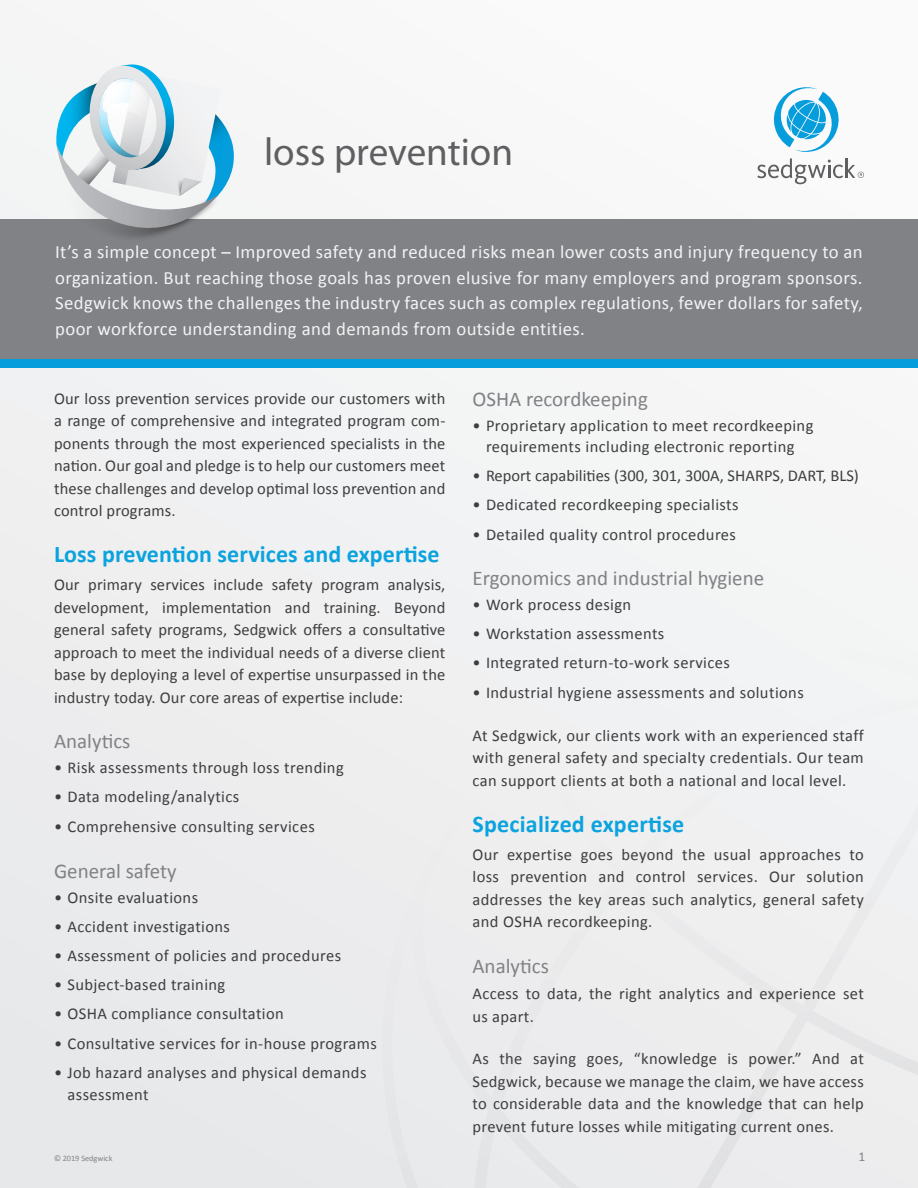
<style>
.page{position:relative;width:918px;height:1188px;background:#f0f1f2}
.page>*{position:absolute;margin:0;border:0;box-sizing:border-box;transform-origin:0 0}
.t1{font:39.15px "Kievit OT";color:#5f5f62}
.Body{font:700 24px "Calibri";letter-spacing:.005em;color:#0ba3de}
.Body-2{font:21px "Calibri";color:#808285}
.Sub_head{font:21px "Calibri";color:#808285}
.t2{font:18.75px/25.5px "Calibri";letter-spacing:.02em;color:#f2f3f4;text-align:justify}
.Body-3{font:16.5px/22.5px "Calibri";letter-spacing:.025em;color:#3e3e3f;text-align:justify}
.Body-4{font:16.5px "Calibri";color:#3e3e3f}
.t3{font:13.5px "Calibri";color:#808285}
.t4{font:8.25px "Calibri";color:#808285}
</style>
<div class="page">
<svg style="left:383px;top:991px;width:535px;height:197px"></svg>
<svg style="left:757px;top:87px;width:107px;height:97px"></svg>
<hr style="left:845px;top:158px;width:2px;height:20px;background:#5f5f62">
<div style="left:0;top:219px;width:918px;height:144px;background:#808285"></div>
<div style="left:0;top:359px;width:918px;height:9px;background:#069ddc"></div>
<svg style="left:56px;top:64px;width:178px;height:174px"></svg>
<p class="t1" style="left:264px;top:127px;width:251px">loss prevention</p>
<p class="t2" style="left:55px;top:239px;width:809px">It’s a simple concept – Improved safety and reduced risks mean lower costs and injury frequency to an organization. But reaching those goals has proven elusive for many employers and program sponsors.<br>Sedgwick knows the challenges the industry faces such as complex regulations, fewer dollars for safety, poor workforce understanding and demands from outside entities.</p>
<p class="Body-3" style="left:54px;top:387px;width:393px">Our loss prevention services provide our customers with a range of comprehensive and integrated program com&shy;ponents through the most experienced specialists in the nation. Our goal and pledge is to help our customers meet these challenges and develop optimal loss prevention and control programs.</p>
<p class="Body" style="left:54px;top:539px;width:387px">Loss prevention services and expertise</p>
<p class="Body-3" style="left:54px;top:573px;width:393px">Our primary services include safety program analysis, development, implementation and training. Beyond general safety programs, Sedgwick offers a consultative approach to meet the individual needs of a diverse client base by deploying a level of expertise unsurpassed in the industry today. Our core areas of expertise include:</p>
<p class="Sub_head" style="left:54px;top:728px;width:78px">Analytics</p>
<p class="Body-3" style="left:54px;top:756px;width:291px">• Risk assessments through loss trending</p>
<p class="Body-3" style="left:54px;top:786px;width:187px">• Data modeling/analytics</p>
<p class="Body-3" style="left:54px;top:815px;width:262px">• Comprehensive consulting services</p>
<p class="Body-2" style="left:54px;top:858px;width:124px">General safety</p>
<p class="Body-3" style="left:54px;top:886px;width:146px">• Onsite evaluations</p>
<p class="Body-3" style="left:54px;top:915px;width:178px">• Accident investigations</p>
<p class="Body-3" style="left:54px;top:944px;width:289px">• Assessment of policies and procedures</p>
<p class="Body-3" style="left:54px;top:973px;width:173px">• Subject-based training</p>
<p class="Body-3" style="left:54px;top:1002px;width:231px">• OSHA compliance consultation</p>
<p class="Body-3" style="left:54px;top:1032px;width:325px">• Consultative services for in-house programs</p>
<p class="Body-3" style="left:68px;top:1062px;width:300px;line-height:21.8px;text-indent:-14px">• Job hazard analyses and physical demands assessment</p>
<p class="Sub_head" style="left:472px;top:386px;width:177px">OSHA recordkeeping</p>
<p class="Body-3" style="left:472px;top:415px;width:343px;line-height:21px;text-align:center">• Proprietary application to meet recordkeeping requirements including electronic reporting</p>
<p class="Body-4" style="left:472px;top:465px;width:388px">• Report capabilities (300, 301, 300A, SHARPS, DART, BLS)</p>
<p class="Body-3" style="left:472px;top:493px;width:268px">• Dedicated recordkeeping specialists</p>
<p class="Body-3" style="left:472px;top:523px;width:265px">• Detailed quality control procedures</p>
<p class="Body-2" style="left:472px;top:565px;width:293px">Ergonomics and industrial hygiene</p>
<p class="Body-3" style="left:472px;top:594px;width:160px">• Work process design</p>
<p class="Body-3" style="left:472px;top:623px;width:193px">• Workstation assessments</p>
<p class="Body-3" style="left:472px;top:652px;width:259px">• Integrated return-to-work services</p>
<p class="Body-3" style="left:472px;top:682px;width:333px">• Industrial hygiene assessments and solutions</p>
<p class="Body-3" style="left:472px;top:724px;width:393px">At Sedgwick, our clients work with an experienced staff with general safety and specialty credentials. Our team can support clients at both a national and local level.</p>
<p class="Body" style="left:472px;top:808px;width:213px">Specialized expertise</p>
<p class="Body-3" style="left:472px;top:843px;width:393px">Our expertise goes beyond the usual approaches to loss prevention and control services. Our solution addresses the key areas such analytics, general safety and OSHA recordkeeping.</p>
<p class="Sub_head" style="left:472px;top:953px;width:78px">Analytics</p>
<p class="Body-3" style="left:472px;top:982px;width:393px">Access to data, the right analytics and experience set us apart.</p>
<p class="Body-3" style="left:472px;top:1048px;width:393px">As the saying goes, “knowledge is power.” And at Sedgwick, because we manage the claim, we have access to considerable data and the knowledge that can help prevent future losses while mitigating current ones.</p>
<p class="t4" style="left:54px;top:1153px;width:60px">© 2019 Sedgwick</p>
<p class="t3" style="left:859px;top:1148px;width:8px">1</p>
</div>
